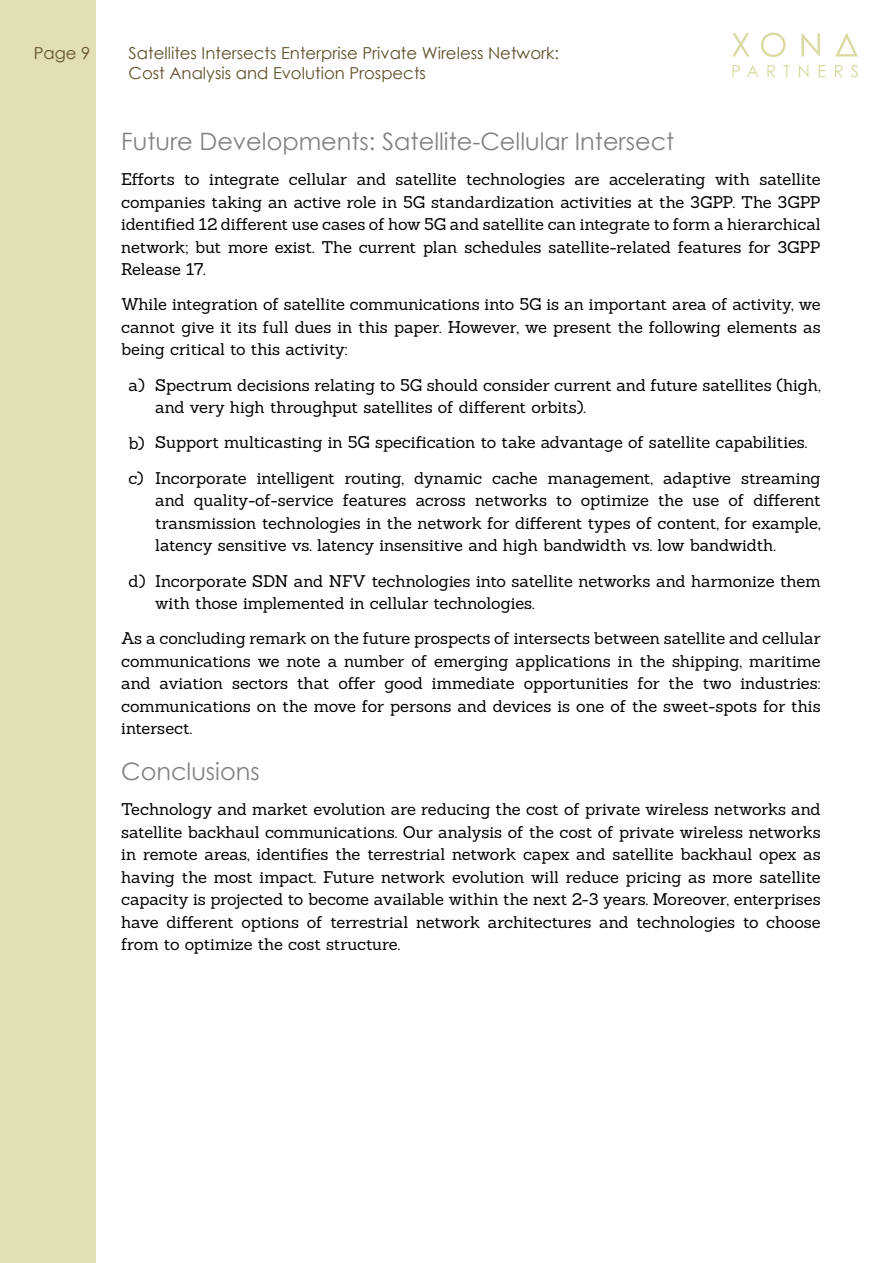
<style>
.page{position:relative;width:893px;height:1263px;background:#fff}
.page>*{position:absolute;margin:0;border:0;box-sizing:border-box;transform-origin:0 0}
.t1{font:24px "Century Gothic";color:#808285}
.t2{font:16.5px/22.5px "Sanchez";letter-spacing:-.005em;color:#000;text-align:justify}
.t3{font:16.5px/19.8px "Century Gothic";color:#60502a}
</style>
<div class="page">
<div style="left:0;top:0;width:96px;height:1263px;background:#e0e0b2"></div>
<svg style="left:732px;top:65px;width:8px;height:12px"></svg>
<svg style="left:747px;top:65px;width:11px;height:12px"></svg>
<svg style="left:767px;top:65px;width:8px;height:12px"></svg>
<svg style="left:783px;top:65px;width:7px;height:12px"></svg>
<svg style="left:799px;top:65px;width:9px;height:12px"></svg>
<svg style="left:819px;top:65px;width:6px;height:12px"></svg>
<svg style="left:835px;top:65px;width:8px;height:12px"></svg>
<svg style="left:851px;top:65px;width:7px;height:13px"></svg>
<svg style="left:732px;top:33px;width:17px;height:23px"></svg>
<svg style="left:761px;top:33px;width:25px;height:24px"></svg>
<svg style="left:801px;top:33px;width:19px;height:23px"></svg>
<svg style="left:835px;top:33px;width:23px;height:23px"></svg>
<p class="t3" style="left:34px;top:43px;width:58px">Page 9</p>
<p class="t3" style="left:129px;top:43px;width:432px">Satellites Intersects Enterprise Private Wireless Network:<br>Cost Analysis and Evolution Prospects</p>
<h1 class="t1" style="left:121px;top:127px;width:555px">Future Developments: Satellite-Cellular Intersect</h1>
<p class="t2" style="left:121px;top:168px;width:701px">Efforts to integrate cellular and satellite technologies are accelerating with satellite companies taking an active role in 5G standardization activities at the 3GPP. The 3GPP identified 12 different use cases of how 5G and satellite can integrate to form a hierarchical network; but more exist. The current plan schedules satellite-related features for 3GPP Release 17.</p>
<p class="t2" style="left:121px;top:293px;width:701px">While integration of satellite communications into 5G is an important area of activity, we cannot give it its full dues in this paper. However, we present the following elements as being critical to this activity:</p>
<p class="t2" style="left:155px;top:373px;width:667px">Spectrum decisions relating to 5G should consider current and future satellites (high, and very high throughput satellites of different orbits).</p>
<p class="t2" style="left:155px;top:425px;width:667px;line-height:35.2px">Support multicasting in 5G specification to take advantage of satellite capabilities.<br>Incorporate intelligent routing, dynamic cache management, adaptive streaming</p>
<p class="t2" style="left:155px;top:489px;width:667px">and quality-of-service features across networks to optimize the use of different transmission technologies in the network for different types of content, for example, latency sensitive vs. latency insensitive and high bandwidth vs. low bandwidth.</p>
<p class="t2" style="left:155px;top:569px;width:667px">Incorporate SDN and NFV technologies into satellite networks and harmonize them with those implemented in cellular technologies.</p>
<p class="t2" style="left:121px;top:627px;width:701px">As a concluding remark on the future prospects of intersects between satellite and cellular communications we note a number of emerging applications in the shipping, maritime and aviation sectors that offer good immediate opportunities for the two industries: communications on the move for persons and devices is one of the sweet-spots for this intersect.</p>
<h1 class="t1" style="left:121px;top:757px;width:140px">Conclusions</h1>
<p class="t2" style="left:121px;top:798px;width:701px">Technology and market evolution are reducing the cost of private wireless networks and satellite backhaul communications. Our analysis of the cost of private wireless networks in remote areas, identifies the terrestrial network capex and satellite backhaul opex as having the most impact. Future network evolution will reduce pricing as more satellite capacity is projected to become available within the next 2-3 years. Moreover, enterprises have different options of terrestrial network architectures and technologies to choose from to optimize the cost structure.</p>
<p class="t2" style="left:129px;top:373px;width:18px">a)</p>
<p class="t2" style="left:129px;top:425px;width:17px;line-height:35.2px">b) c)</p>
<p class="t2" style="left:129px;top:569px;width:18px">d)</p>
</div>
